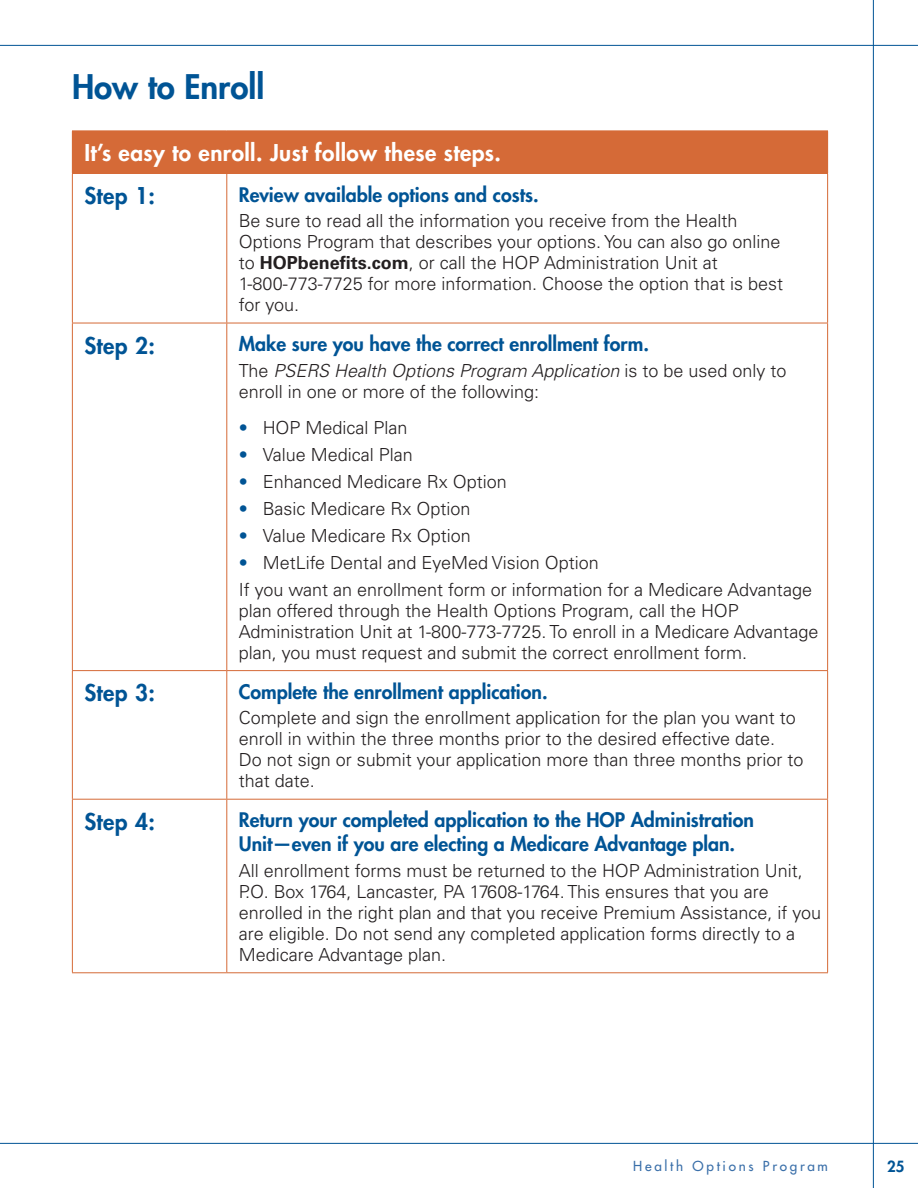
<style>
.page{position:relative;width:918px;height:1188px;background:#fff}
.page>*{position:absolute;margin:0;border:0;box-sizing:border-box;transform-origin:0 0}
.CK_A_head{font:800 33px "Futura Std";color:#005495}
.CK_B_head_x{font:800 22.5px "Futura Std";letter-spacing:.02em;color:#fff}
.CK_B_head_x-2{font:800 22.5px "Futura Std";letter-spacing:.02em;color:#005495}
.CK_C1_head{font:800 19.5px/24px "Futura Std";color:#005495}
.CK_Body{font:300 18px/21px "Univers LT Std";color:#231f20}
.t1{font:800 15px "Futura Std";color:#005495}
.t2{font:500 13.5px "Futura Std";letter-spacing:.2em;color:#3a6fa9}
.s1{font-weight:700}
.s2{font-style:italic}
.s3{color:#005495}
</style>
<div class="page">
<div style="left:72px;top:131px;width:756px;height:42px;background:#d56a37"></div>
<hr style="left:72px;top:130px;width:155px;height:1px;background:#d56a37">
<hr style="left:227px;top:130px;width:601px;height:1px;background:#d56a37">
<hr style="left:72px;top:173px;width:155px;height:1px;background:#d56a37">
<hr style="left:72px;top:174px;width:1px;height:149px;background:#d56a37">
<hr style="left:227px;top:173px;width:601px;height:1px;background:#d56a37">
<hr style="left:226px;top:174px;width:1px;height:149px;background:#d56a37">
<hr style="left:827px;top:174px;width:1px;height:149px;background:#d56a37">
<hr style="left:72px;top:323px;width:155px;height:1px;background:#d56a37">
<hr style="left:72px;top:323px;width:1px;height:347px;background:#d56a37">
<hr style="left:227px;top:323px;width:601px;height:1px;background:#d56a37">
<hr style="left:226px;top:323px;width:1px;height:347px;background:#d56a37">
<hr style="left:827px;top:323px;width:1px;height:347px;background:#d56a37">
<hr style="left:72px;top:670px;width:155px;height:1px;background:#d56a37">
<hr style="left:72px;top:671px;width:1px;height:128px;background:#d56a37">
<hr style="left:227px;top:670px;width:601px;height:1px;background:#d56a37">
<hr style="left:226px;top:671px;width:1px;height:128px;background:#d56a37">
<hr style="left:827px;top:671px;width:1px;height:128px;background:#d56a37">
<hr style="left:72px;top:799px;width:155px;height:1px;background:#d56a37">
<hr style="left:72px;top:800px;width:1px;height:172px;background:#d56a37">
<hr style="left:227px;top:799px;width:601px;height:1px;background:#d56a37">
<hr style="left:226px;top:800px;width:1px;height:172px;background:#d56a37">
<hr style="left:827px;top:800px;width:1px;height:172px;background:#d56a37">
<hr style="left:72px;top:972px;width:155px;height:1px;background:#d56a37">
<hr style="left:227px;top:972px;width:601px;height:1px;background:#d56a37">
<hr style="left:0;top:45px;width:918px;height:1px;background:#005495">
<hr style="left:873px;top:0;width:1px;height:1188px;background:#005495">
<hr style="left:0;top:1143px;width:918px;height:1px;background:#005495">
<h1 class="CK_A_head" style="left:72px;top:66px;width:194px">How to Enroll</h1>
<h2 class="CK_B_head_x" style="left:84px;top:139px;width:418px">It’s easy to enroll. Just follow these steps.</h2>
<h2 class="CK_B_head_x-2" style="left:84px;top:181px;width:72px">Step 1:</h2>
<h3 class="CK_C1_head" style="left:239px;top:182px;width:301px">Review available options and costs.</h3>
<p class="CK_Body" style="left:239px;top:210px;width:546px">Be sure to read all the information you receive from the Health Options Program that describes your options. You can also go online to <span class="s1">HOPbenefits.com</span>, or call the HOP Administration Unit at 1-800-773-7725 for more information. Choose the option that is best for you.</p>
<h2 class="CK_B_head_x-2" style="left:84px;top:331px;width:72px">Step 2:</h2>
<h3 class="CK_C1_head" style="left:239px;top:332px;width:412px">Make sure you have the correct enrollment form.</h3>
<p class="CK_Body" style="left:239px;top:360px;width:549px">The <span class="s2">PSERS Health Options Program Application</span> is to be used only to enroll in one or more of the following:</p>
<p class="CK_Body" style="left:239px;top:417px;width:170px"><span class="s3">•</span> HOP Medical Plan</p>
<p class="CK_Body" style="left:239px;top:444px;width:176px"><span class="s3">•</span> Value Medical Plan</p>
<p class="CK_Body" style="left:239px;top:471px;width:270px"><span class="s3">•</span> Enhanced Medicare Rx Option</p>
<p class="CK_Body" style="left:239px;top:498px;width:233px"><span class="s3">•</span> Basic Medicare Rx Option</p>
<p class="CK_Body" style="left:239px;top:525px;width:234px"><span class="s3">•</span> Value Medicare Rx Option</p>
<p class="CK_Body" style="left:239px;top:552px;width:362px"><span class="s3">•</span> MetLife Dental and EyeMed Vision Option</p>
<p class="CK_Body" style="left:239px;top:579px;width:581px">If you want an enrollment form or information for a Medicare Advantage plan offered through the Health Options Program, call the HOP Administration Unit at 1-800-773-7725. To enroll in a Medicare Advantage plan, you must request and submit the correct enrollment form.</p>
<h2 class="CK_B_head_x-2" style="left:84px;top:679px;width:72px">Step 3:</h2>
<h3 class="CK_C1_head" style="left:239px;top:680px;width:310px">Complete the enrollment application.</h3>
<p class="CK_Body" style="left:239px;top:707px;width:566px">Complete and sign the enrollment application for the plan you want to enroll in within the three months prior to the desired effective date.<br>Do not sign or submit your application more than three months prior to that date.</p>
<h2 class="CK_B_head_x-2" style="left:84px;top:807px;width:72px">Step 4:</h2>
<h3 class="CK_C1_head" style="left:239px;top:808px;width:517px">Return your completed application to the HOP Administration<br>Unit—even if you are electing a Medicare Advantage plan.</h3>
<p class="CK_Body" style="left:239px;top:860px;width:584px">All enrollment forms must be returned to the HOP Administration Unit, P.O. Box 1764, Lancaster, PA 17608-1764. This ensures that you are enrolled in the right plan and that you receive Premium Assistance, if you are eligible. Do not send any completed application forms directly to a Medicare Advantage plan.</p>
<p class="t2" style="left:633px;top:1158px;width:196px">Health Options Program</p>
<p class="t1" style="left:887px;top:1157px;width:19px">25</p>
</div>
